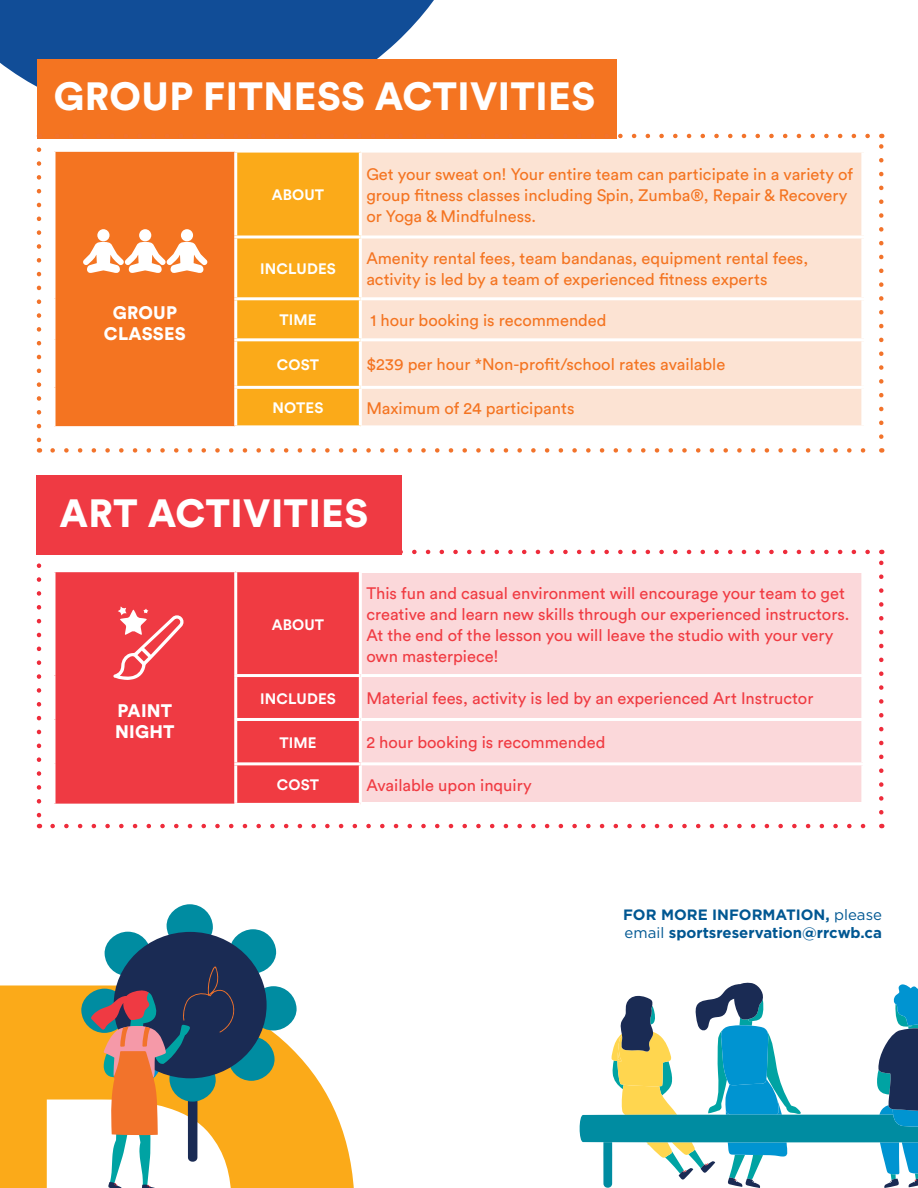
<style>
.page{position:relative;width:918px;height:1188px;background:#fff}
.page>*{position:absolute;margin:0;border:0;box-sizing:border-box;transform-origin:0 0}
.t1{font:900 39px "Circular Std";letter-spacing:.01em;color:#fff}
.t2{font:900 18px/21px "Circular Std";letter-spacing:.01em;color:#fff;text-align:center}
.t3{font:16.5px/21px "Circular Std";color:#f47421}
.t4{font:16.5px/21px "Circular Std";color:#f03b42}
.t5{font:700 15px/18px "Gotham";color:#005792}
.t6{font:700 15px "Circular Std";letter-spacing:.01em;color:#fff}
.s1{font-weight:400}
</style>
<div class="page">
<svg style="left:0;top:0;width:434px;height:87px;background:#22599e"></svg>
<div style="left:37px;top:59px;width:580px;height:80px;background:#f47421"></div>
<svg style="left:0;top:985px;width:354px;height:203px"></svg>
<svg style="left:53px;top:824px;width:813px;height:4px"></svg>
<svg style="left:402px;top:550px;width:466px;height:4px"></svg>
<svg style="left:37px;top:566px;width:4px;height:262px"></svg>
<svg style="left:879px;top:550px;width:5px;height:262px"></svg>
<svg style="left:53px;top:448px;width:813px;height:5px"></svg>
<svg style="left:618px;top:134px;width:250px;height:4px"></svg>
<svg style="left:37px;top:150px;width:4px;height:303px"></svg>
<svg style="left:879px;top:134px;width:5px;height:303px"></svg>
<div style="left:356px;top:152px;width:508px;height:274px;background:#fce3d3"></div>
<div style="left:356px;top:573px;width:507px;height:228px;background:#fbd8da"></div>
<div style="left:54px;top:151px;width:182px;height:276px;background:#f47421"></div>
<div style="left:236px;top:153px;width:124px;height:272px;background:#fbaa19"></div>
<hr style="left:360px;top:236px;width:504px;height:2px;background:#fff">
<hr style="left:360px;top:297px;width:504px;height:3px;background:#fff">
<hr style="left:360px;top:338px;width:504px;height:3px;background:#fff">
<hr style="left:360px;top:386px;width:504px;height:3px;background:#fff">
<svg style="left:54px;top:152px;width:2px;height:85px"></svg>
<svg style="left:54px;top:237px;width:2px;height:62px"></svg>
<svg style="left:54px;top:299px;width:2px;height:41px"></svg>
<svg style="left:54px;top:340px;width:2px;height:47px"></svg>
<svg style="left:54px;top:387px;width:2px;height:39px"></svg>
<hr style="left:52px;top:150px;width:182px;height:2px;background:#fff">
<hr style="left:52px;top:426px;width:182px;height:2px;background:#fff">
<hr style="left:359px;top:153px;width:3px;height:83px;background:#fff">
<hr style="left:359px;top:239px;width:3px;height:58px;background:#fff">
<hr style="left:359px;top:300px;width:3px;height:38px;background:#fff">
<hr style="left:359px;top:341px;width:3px;height:45px;background:#fff">
<hr style="left:359px;top:389px;width:3px;height:36px;background:#fff">
<hr style="left:234px;top:236px;width:126px;height:2px;background:#fff">
<hr style="left:234px;top:297px;width:126px;height:3px;background:#fff">
<hr style="left:234px;top:338px;width:126px;height:3px;background:#fff">
<hr style="left:234px;top:386px;width:126px;height:3px;background:#fff">
<hr style="left:234px;top:150px;width:126px;height:3px;background:#fff">
<hr style="left:234px;top:153px;width:3px;height:83px;background:#fff">
<hr style="left:360px;top:150px;width:504px;height:3px;background:#fff">
<hr style="left:861px;top:153px;width:3px;height:83px;background:#fff">
<hr style="left:234px;top:239px;width:3px;height:58px;background:#fff">
<hr style="left:861px;top:239px;width:3px;height:58px;background:#fff">
<hr style="left:234px;top:300px;width:3px;height:38px;background:#fff">
<hr style="left:861px;top:300px;width:3px;height:38px;background:#fff">
<hr style="left:234px;top:341px;width:3px;height:45px;background:#fff">
<hr style="left:861px;top:341px;width:3px;height:45px;background:#fff">
<hr style="left:234px;top:389px;width:3px;height:36px;background:#fff">
<hr style="left:861px;top:389px;width:3px;height:36px;background:#fff">
<hr style="left:234px;top:425px;width:126px;height:3px;background:#fff">
<hr style="left:360px;top:425px;width:504px;height:3px;background:#fff">
<div style="left:54px;top:571px;width:182px;height:233px;background:#ef3a43"></div>
<div style="left:237px;top:572px;width:122px;height:231px;background:#f03b42"></div>
<hr style="left:360px;top:674px;width:504px;height:3px;background:#fff">
<hr style="left:360px;top:718px;width:504px;height:3px;background:#fff">
<hr style="left:360px;top:762px;width:504px;height:3px;background:#fff">
<svg style="left:54px;top:572px;width:2px;height:104px"></svg>
<svg style="left:54px;top:676px;width:2px;height:43px"></svg>
<svg style="left:54px;top:719px;width:2px;height:45px"></svg>
<svg style="left:54px;top:764px;width:2px;height:40px"></svg>
<hr style="left:52px;top:571px;width:184px;height:1px;background:#fff">
<hr style="left:234px;top:572px;width:3px;height:102px;background:#fff">
<hr style="left:234px;top:677px;width:3px;height:41px;background:#fff">
<hr style="left:234px;top:721px;width:3px;height:41px;background:#fff">
<hr style="left:234px;top:765px;width:3px;height:38px;background:#fff">
<hr style="left:234px;top:674px;width:126px;height:3px;background:#fff">
<hr style="left:234px;top:718px;width:126px;height:3px;background:#fff">
<hr style="left:234px;top:762px;width:126px;height:3px;background:#fff">
<hr style="left:234px;top:803px;width:126px;height:3px;background:#fff">
<hr style="left:359px;top:573px;width:3px;height:101px;background:#fff">
<hr style="left:861px;top:573px;width:3px;height:101px;background:#fff">
<hr style="left:359px;top:677px;width:3px;height:41px;background:#fff">
<hr style="left:861px;top:677px;width:3px;height:41px;background:#fff">
<hr style="left:359px;top:721px;width:3px;height:41px;background:#fff">
<hr style="left:861px;top:721px;width:3px;height:41px;background:#fff">
<hr style="left:359px;top:765px;width:3px;height:38px;background:#fff">
<hr style="left:861px;top:765px;width:3px;height:38px;background:#fff">
<div style="left:37px;top:475px;width:365px;height:80px;background:#ef3a43"></div>
<svg style="left:579px;top:982px;width:339px;height:206px"></svg>
<svg style="left:81px;top:904px;width:216px;height:284px"></svg>
<svg style="left:113px;top:607px;width:71px;height:73px"></svg>
<div style="left:97px;top:229px;width:13px;height:12px;background:#fff;border-radius:50%"></div>
<div style="left:139px;top:229px;width:12px;height:12px;background:#fff;border-radius:50%"></div>
<svg style="left:83px;top:242px;width:125px;height:31px"></svg>
<div style="left:181px;top:229px;width:12px;height:12px;background:#fff;border-radius:50%"></div>
<h1 class="t1" style="left:54px;top:70px;width:543px">GROUP FITNESS ACTIVITIES</h1>
<p class="t2" style="left:104px;top:302px;width:83px">GROUP<br>CLASSES</p>
<p class="t6" style="left:272px;top:185px;width:54px">ABOUT</p>
<p class="t3" style="left:366px;top:163px;width:488px">Get your sweat on! Your entire team can participate in a variety of group fitness classes including Spin, Zumba®, Repair &amp; Recovery or Yoga &amp; Mindfulness.</p>
<p class="t6" style="left:260px;top:259px;width:77px">INCLUDES</p>
<p class="t3" style="left:366px;top:248px;width:443px">Amenity rental fees, team bandanas, equipment rental fees, activity is led by a team of experienced fitness experts</p>
<p class="t6" style="left:279px;top:310px;width:39px">TIME</p>
<p class="t3" style="left:370px;top:310px;width:238px">1 hour booking is recommended</p>
<p class="t6" style="left:277px;top:355px;width:44px">COST</p>
<p class="t3" style="left:366px;top:354px;width:361px">$239 per hour *Non-profit/school rates available</p>
<p class="t6" style="left:273px;top:398px;width:53px">NOTES</p>
<p class="t3" style="left:366px;top:397px;width:210px">Maximum of 24 participants</p>
<h1 class="t1" style="left:59px;top:487px;width:310px">ART ACTIVITIES</h1>
<p class="t2" style="left:115px;top:700px;width:61px;text-align:left">PAINT<br>NIGHT</p>
<p class="t6" style="left:272px;top:615px;width:54px">ABOUT</p>
<p class="t4" style="left:366px;top:582px;width:485px">This fun and casual environment will encourage your team to get creative and learn new skills through our experienced instructors.<br>At the end of the lesson you will leave the studio with your very own masterpiece!</p>
<p class="t6" style="left:260px;top:689px;width:77px">INCLUDES</p>
<p class="t4" style="left:366px;top:688px;width:449px">Material fees, activity is led by an experienced Art Instructor</p>
<p class="t6" style="left:279px;top:733px;width:39px">TIME</p>
<p class="t4" style="left:366px;top:732px;width:241px">2 hour booking is recommended</p>
<p class="t6" style="left:277px;top:775px;width:44px">COST</p>
<p class="t4" style="left:366px;top:774px;width:167px">Available upon inquiry</p>
<p class="t5" style="left:623px;top:905px;width:260px">FOR MORE INFORMATION, <span class="s1">please email</span> sportsreservation@rrcwb.ca</p>
</div>
